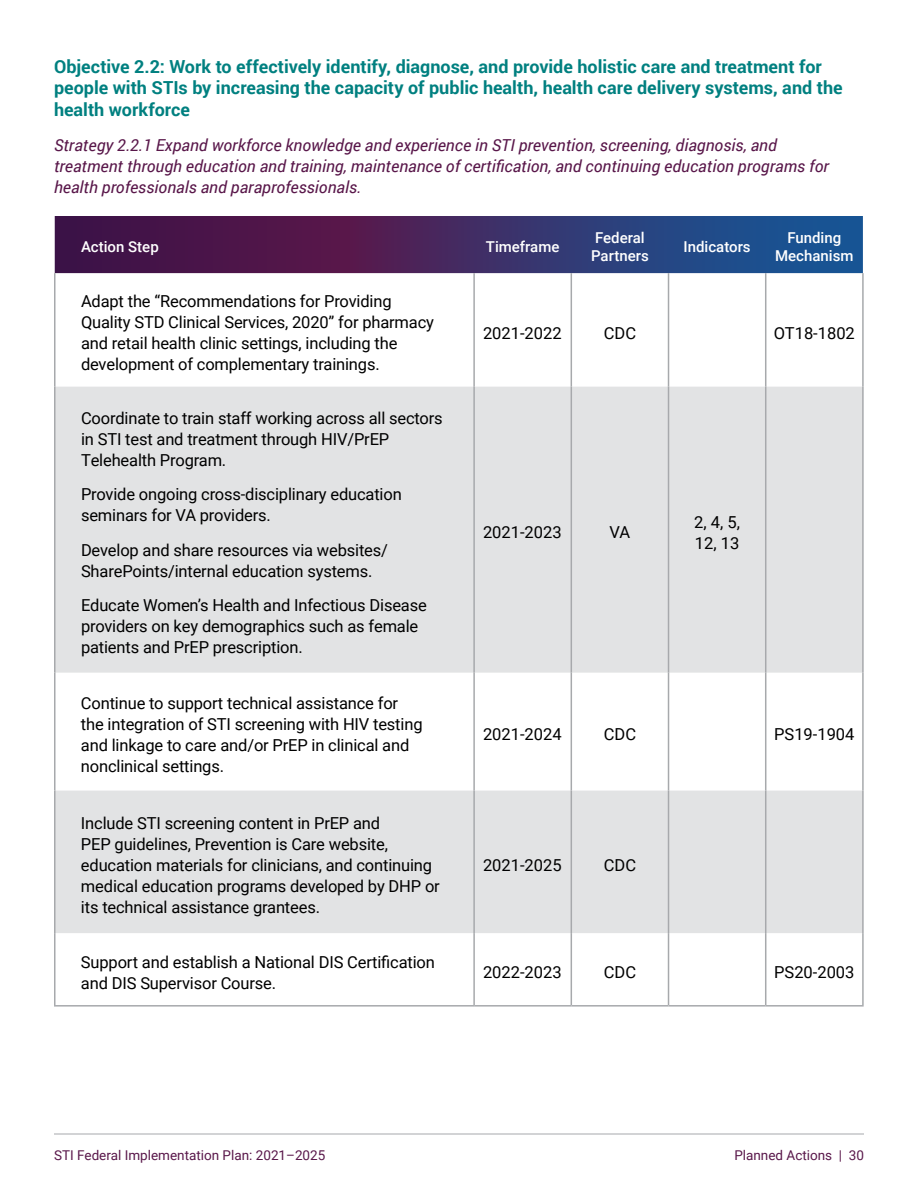
<style>
.page{position:relative;width:918px;height:1188px;background:#fff}
.page>*{position:absolute;margin:0;border:0;box-sizing:border-box;transform-origin:0 0}
.t1{font:700 18px/21.6px "Roboto";color:#008080}
.t2{font:16.5px/21px "Roboto";letter-spacing:-.01em;color:#000}
.t3{font:italic 16.5px/21px "Roboto";color:#59174a}
.t4{font:500 15px/18px "Roboto";color:#fff;text-align:center}
.t5{font:13.5px "Roboto";color:#59174a}
</style>
<div class="page">
<hr style="left:54px;top:1134px;width:810px;height:1px;background:#a7a9ac">
<svg style="left:55px;top:216px;width:808px;height:57px;background:#392d66"></svg>
<svg style="left:56px;top:387px;width:806px;height:546px;fill:#e2e3e4"></svg>
<hr style="left:54px;top:273px;width:2px;height:114px;background:#a7a9ac">
<hr style="left:473px;top:273px;width:2px;height:114px;background:#a7a9ac">
<hr style="left:571px;top:273px;width:1px;height:114px;background:#a7a9ac">
<hr style="left:668px;top:273px;width:1px;height:114px;background:#a7a9ac">
<hr style="left:765px;top:273px;width:1px;height:114px;background:#a7a9ac">
<hr style="left:862px;top:273px;width:2px;height:114px;background:#a7a9ac">
<hr style="left:54px;top:387px;width:2px;height:286px;background:#a7a9ac">
<hr style="left:473px;top:387px;width:2px;height:286px;background:#a7a9ac">
<hr style="left:571px;top:387px;width:1px;height:286px;background:#a7a9ac">
<hr style="left:668px;top:387px;width:1px;height:286px;background:#a7a9ac">
<hr style="left:765px;top:387px;width:1px;height:286px;background:#a7a9ac">
<hr style="left:862px;top:387px;width:2px;height:286px;background:#a7a9ac">
<hr style="left:54px;top:673px;width:2px;height:118px;background:#a7a9ac">
<hr style="left:473px;top:673px;width:2px;height:118px;background:#a7a9ac">
<hr style="left:571px;top:673px;width:1px;height:118px;background:#a7a9ac">
<hr style="left:668px;top:673px;width:1px;height:118px;background:#a7a9ac">
<hr style="left:765px;top:673px;width:1px;height:118px;background:#a7a9ac">
<hr style="left:862px;top:673px;width:2px;height:118px;background:#a7a9ac">
<hr style="left:54px;top:791px;width:2px;height:142px;background:#a7a9ac">
<hr style="left:473px;top:791px;width:2px;height:142px;background:#a7a9ac">
<hr style="left:571px;top:791px;width:1px;height:142px;background:#a7a9ac">
<hr style="left:668px;top:791px;width:1px;height:142px;background:#a7a9ac">
<hr style="left:765px;top:791px;width:1px;height:142px;background:#a7a9ac">
<hr style="left:862px;top:791px;width:2px;height:142px;background:#a7a9ac">
<hr style="left:54px;top:933px;width:2px;height:72px;background:#a7a9ac">
<hr style="left:473px;top:933px;width:2px;height:72px;background:#a7a9ac">
<hr style="left:571px;top:933px;width:1px;height:72px;background:#a7a9ac">
<hr style="left:668px;top:933px;width:1px;height:72px;background:#a7a9ac">
<hr style="left:765px;top:933px;width:1px;height:72px;background:#a7a9ac">
<hr style="left:862px;top:933px;width:2px;height:72px;background:#a7a9ac">
<hr style="left:54px;top:1005px;width:420px;height:2px;background:#a7a9ac">
<hr style="left:474px;top:1005px;width:97px;height:2px;background:#a7a9ac">
<hr style="left:571px;top:1005px;width:98px;height:2px;background:#a7a9ac">
<hr style="left:669px;top:1005px;width:97px;height:2px;background:#a7a9ac">
<hr style="left:766px;top:1005px;width:98px;height:2px;background:#a7a9ac">
<h4 class="t1" style="left:54px;top:55px;width:790px">Objective 2.2: Work to effectively identify, diagnose, and provide holistic care and treatment for people with STIs by increasing the capacity of public health, health care delivery systems, and the health workforce</h4>
<h5 class="t3" style="left:54px;top:134px;width:776px">Strategy 2.2.1 Expand workforce knowledge and experience in STI prevention, screening, diagnosis, and treatment through education and training, maintenance of certification, and continuing education programs for health professionals and paraprofessionals.</h5>
<p class="t4" style="left:81px;top:238px;width:79px">Action Step</p>
<p class="t4" style="left:486px;top:238px;width:75px">Timeframe</p>
<p class="t4" style="left:595px;top:229px;width:51px">Federal</p>
<p class="t4" style="left:591px;top:247px;width:59px">Partners</p>
<p class="t4" style="left:684px;top:238px;width:69px">Indicators</p>
<p class="t4" style="left:775px;top:229px;width:80px">Funding<br>Mechanism</p>
<p class="t2" style="left:81px;top:290px;width:354px">Adapt the “Recommendations for Providing Quality STD Clinical Services, 2020” for pharmacy and retail health clinic settings, including the development of complementary trainings.</p>
<p class="t2" style="left:81px;top:407px;width:363px">Coordinate to train staff working across all sectors in STI test and treatment through HIV/PrEP<br>Telehealth Program.</p>
<p class="t2" style="left:81px;top:483px;width:322px">Provide ongoing cross-disciplinary education seminars for VA providers.</p>
<p class="t2" style="left:81px;top:539px;width:308px">Develop and share resources via websites/<br>SharePoints/internal education systems.</p>
<p class="t2" style="left:81px;top:594px;width:347px">Educate Women’s Health and Infectious Disease providers on key demographics such as female patients and PrEP prescription.</p>
<p class="t2" style="left:81px;top:692px;width:343px">Continue to support technical assistance for the integration of STI screening with HIV testing and linkage to care and/or PrEP in clinical and nonclinical settings.</p>
<p class="t2" style="left:81px;top:812px;width:360px">Include STI screening content in PrEP and<br>PEP guidelines, Prevention is Care website, education materials for clinicians, and continuing medical education programs developed by DHP or its technical assistance grantees.</p>
<p class="t2" style="left:483px;top:322px;width:80px">2021-2022</p>
<p class="t2" style="left:604px;top:322px;width:34px">CDC</p>
<p class="t2" style="left:774px;top:322px;width:83px">OT18-1802</p>
<p class="t2" style="left:483px;top:521px;width:80px">2021-2023</p>
<p class="t2" style="left:610px;top:521px;width:22px">VA</p>
<p class="t2" style="left:694px;top:511px;width:47px">2, 4, 5,<br>12, 13</p>
<p class="t2" style="left:483px;top:723px;width:80px">2021-2024</p>
<p class="t2" style="left:604px;top:723px;width:34px">CDC</p>
<p class="t2" style="left:774px;top:723px;width:82px">PS19-1904</p>
<p class="t2" style="left:483px;top:854px;width:80px">2021-2025</p>
<p class="t2" style="left:604px;top:854px;width:34px">CDC</p>
<p class="t2" style="left:81px;top:951px;width:355px">Support and establish a National DIS Certification and DIS Supervisor Course.</p>
<p class="t2" style="left:483px;top:961px;width:80px">2022-2023</p>
<p class="t2" style="left:604px;top:961px;width:34px">CDC</p>
<p class="t2" style="left:774px;top:961px;width:82px">PS20-2003</p>
<p class="t5" style="left:54px;top:1146px;width:273px">STI Federal Implementation Plan: 2021–2025</p>
<p class="t5" style="left:734px;top:1146px;width:131px">Planned Actions | 30</p>
</div>
